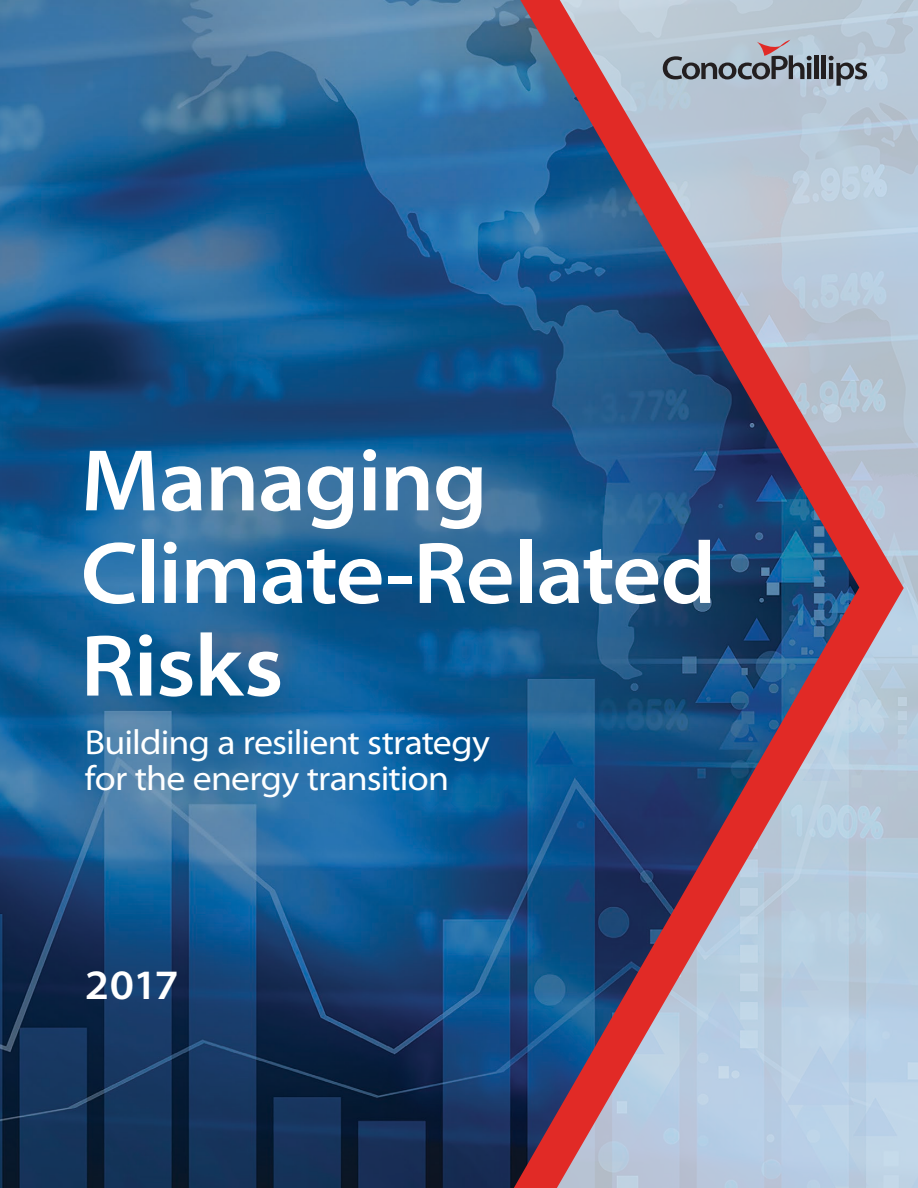
<style>
.page{position:relative;width:918px;height:1188px;background:#fff}
.page>*{position:absolute;margin:0;border:0;box-sizing:border-box;transform-origin:0 0}
.SUBHEAD3{font:600 semi-expanded 88.2px/92.6px "Myriad Pro";letter-spacing:-.02em;color:#fff}
.SUBHEAD3-2{font:600 semi-expanded 42px "Myriad Pro";color:#fff}
.SUBHEAD3-3{font:semi-expanded 34.8px/36.2px "Myriad Pro";letter-spacing:-.025em;color:#fff}
</style>
<div class="page">
<img style="left:0;top:0;width:514px;height:1188px">
<svg style="left:904px;top:0;width:14px;height:1188px;fill:#b7cadc"></svg>
<svg style="left:514px;top:0;width:390px;height:1188px"></svg>
<p class="SUBHEAD3" style="left:81px;top:432px;width:637px">Managing<br>Climate-Related<br>Risks</p>
<p class="SUBHEAD3-3" style="left:85px;top:723px;width:407px">Building a resilient strategy for the energy transition</p>
<p class="SUBHEAD3-2" style="left:85px;top:958px;width:96px">2017</p>
</div>
